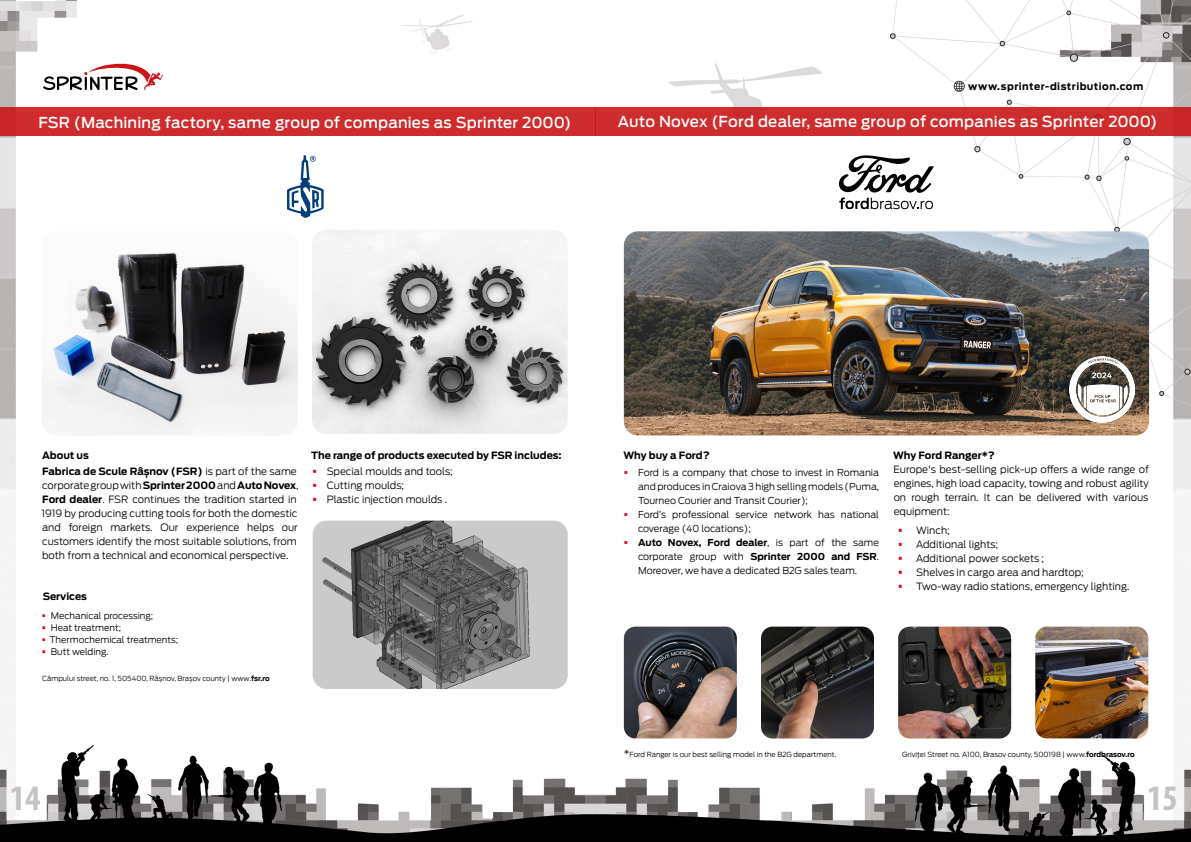
<style>
.page{position:relative;width:1191px;height:842px;background:#fff}
.page>*{position:absolute;margin:0;border:0;box-sizing:border-box;transform-origin:0 0}
.t1{font:700 condensed 36px "Myriad Pro";color:#c5c2c1}
.t2{font:500 15px "Ford Antenna";letter-spacing:.01em;color:#fff}
.t3{font:300 10px/14px "Ford Antenna";color:#000}
.t4{font:700 10px "Ford Antenna";color:#000}
.t5{font:700 10px "Ford Antenna";letter-spacing:.045em;color:#000}
.t6{font:300 9.5px/14px "Ford Antenna";color:#000}
.t7{font:300 9px/12px "Ford Antenna";color:#000}
.t8{font:300 7px "Ford Antenna";color:#000}
.s1{font-weight:700}
.s2{font-size:10px}
</style>
<div class="page">
<img style="left:0;top:0;width:1191px;height:842px">
<div style="left:0;top:107px;width:595px;height:28px;background:#cf2c2e"></div>
<div style="left:595px;top:107px;width:596px;height:28px;background:#cf2c2e"></div>
<svg style="left:43px;top:59px;width:120px;height:32px"></svg>
<div style="left:826px;top:137px;width:119px;height:92px;background:#fff"></div>
<svg style="left:838px;top:155px;width:96px;height:54px"></svg>
<div style="left:283px;top:152px;width:43px;height:70px;background:#fff"></div>
<svg style="left:287px;top:155px;width:37px;height:63px"></svg>
<img style="left:624px;top:627px;width:113px;height:111px">
<img style="left:898px;top:627px;width:113px;height:111px">
<img style="left:761px;top:627px;width:113px;height:111px">
<img style="left:1035px;top:627px;width:113px;height:111px">
<img style="left:624px;top:231px;width:525px;height:204px">
<img style="left:42px;top:231px;width:256px;height:204px">
<img style="left:312px;top:230px;width:256px;height:204px">
<img style="left:1069px;top:357px;width:65px;height:65px">
<img style="left:313px;top:521px;width:255px;height:168px">
<p class="t5" style="left:968px;top:77px;width:177px">www.sprinter-distribution.com</p>
<h2 class="t2" style="left:39px;top:109px;width:534px">FSR (Machining factory, same group of companies as Sprinter 2000)</h2>
<h2 class="t2" style="left:618px;top:109px;width:541px">Auto Novex (Ford dealer, same group of companies as Sprinter 2000)</h2>
<p class="t4" style="left:42px;top:446px;width:48px">About us</p>
<p class="t4" style="left:311px;top:447px;width:252px">The range of products executed by FSR includes:</p>
<p class="t4" style="left:623px;top:447px;width:88px">Why buy a Ford?</p>
<p class="t3" style="left:41px;top:463px;width:259px"><span class="s1">Fabrica de Scule Râșnov (FSR)</span> is part of the same corporate group with <span class="s1">Sprinter 2000</span> and <span class="s1">Auto Novex</span>, <span class="s1">Ford dealer</span>. FSR continues the tradition started in 1919 by producing cutting tools for both the domestic and foreign markets. Our experience helps our customers identify the most suitable solutions, from both from a technical and economical perspective.</p>
<p class="t4" style="left:43px;top:587px;width:46px">Services</p>
<p class="t7" style="left:50px;top:608px;width:130px">Mechanical processing;<br>Heat treatment;<br>Thermochemical treatments;<br>Butt welding.</p>
<p class="t8" style="left:42px;top:672px;width:229px">Câmpului street, no. 1, 505400, Râșnov, Brașov county | www.<span class="s1">fsr.ro</span></p>
<p class="t3" style="left:327px;top:463px;width:128px">Special moulds and tools;<br>Cutting moulds;<br>Plastic injection moulds .</p>
<p class="t6" style="left:638px;top:464px;width:243px">Ford is a company that chose to invest in Romania and produces in Craiova 3 high selling models (Puma, Tourneo Courier and Transit Courier);<br>Ford’s professional service network has national coverage (40 locations);<br><span class="s1">Auto Novex, Ford dealer</span>, is part of the same corporate group with <span class="s1">Sprinter 2000 and FSR</span>.<br>Moreover, we have a dedicated B2G sales team.</p>
<p class="t4" style="left:893px;top:447px;width:103px">Why Ford Ranger*?</p>
<p class="t3" style="left:893px;top:461px;width:257px;text-align:justify">Europe's best-selling pick-up offers a wide range of engines, high load capacity, towing and robust agility on rough terrain. It can be delivered with various equipment:</p>
<p class="t3" style="left:916px;top:522px;width:215px">Winch;<br>Additional lights;<br>Additional power sockets ;<br>Shelves in cargo area and hardtop;<br>Two-way radio stations, emergency lighting.</p>
<p class="t8" style="left:624px;top:748px;width:214px"><span class="s2">*</span>Ford Ranger is our best selling model in the B2G department.</p>
<p class="t8" style="left:902px;top:749px;width:234px">Griviței Street no. A100, Brasov county, 500198 | www.<span class="s1">fordbrasov.ro</span></p>
<h1 class="t1" style="left:10px;top:775px;width:32px">14</h1>
<h1 class="t1" style="left:1147px;top:775px;width:32px">15</h1>
</div>
